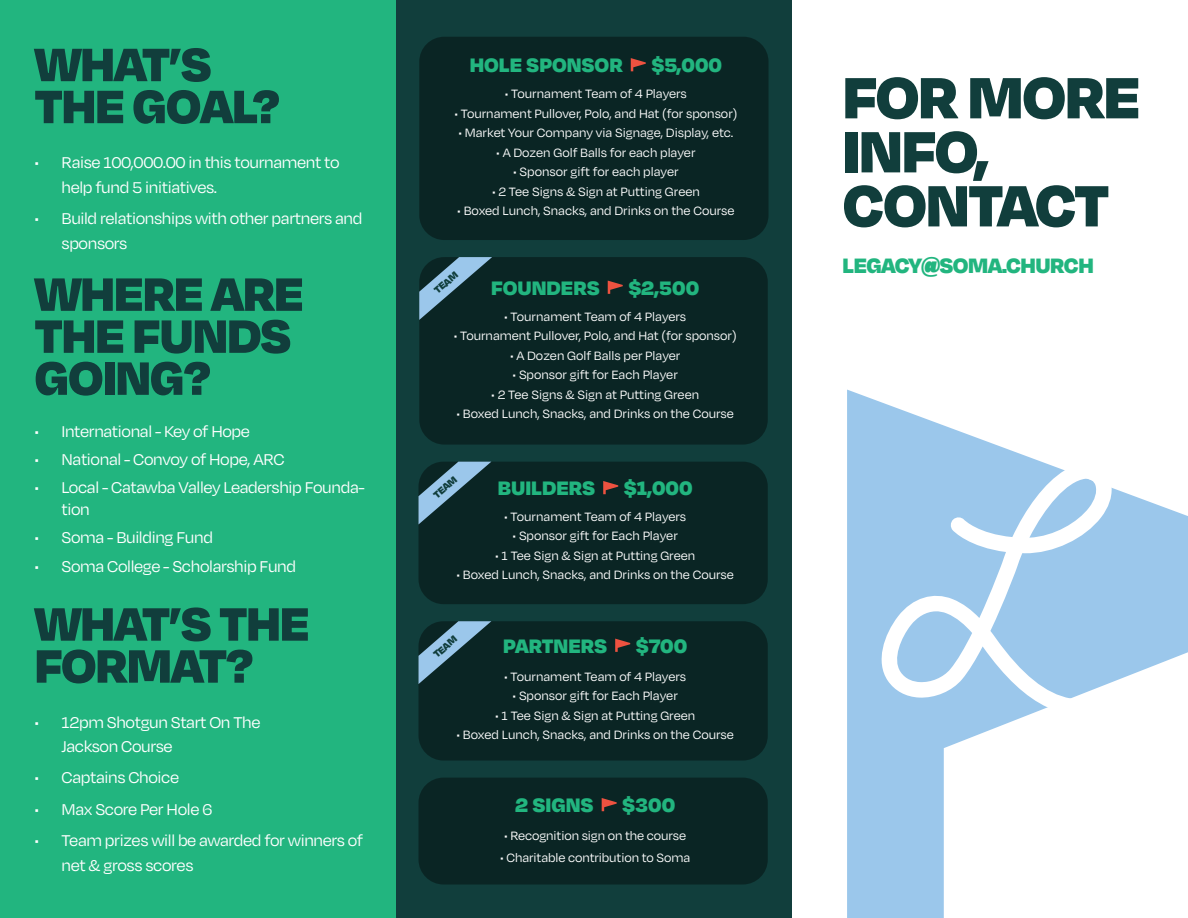
<style>
.page{position:relative;width:1188px;height:918px;background:#fff}
.page>*{position:absolute;margin:0;border:0;box-sizing:border-box;transform-origin:0 0}
.t1{font:900 67.05px/54px "Degular";letter-spacing:-.02em;color:#113e3c}
.t2{font:900 54px/42px "Degular";letter-spacing:-.02em;color:#113e3c}
.t3{font:900 24px "Degular";letter-spacing:-.02em;color:#22b57f}
.t4{font:900 22.5px "Degular";color:#22b57f}
.t5{font:18px/24.6px "Degular";letter-spacing:-.02em;color:#fff}
.t6{font:13.95px "Degular";color:#fff}
.t7{font:900 11.25px "Degular";color:#113e3c}
.s1{font-family:"Roc Grotesk";font-weight:800;font-stretch:condensed}
</style>
<div class="page">
<div style="left:396px;top:0;width:396px;height:918px;background:#113e3c"></div>
<div style="left:419px;top:37px;width:350px;height:203px;background:#0a2524;border-radius:25px"></div>
<svg style="left:631px;top:58px;width:15px;height:13px"></svg>
<div style="left:0;top:0;width:395px;height:918px;background:#22b57f"></div>
<div style="left:418px;top:621px;width:350px;height:140px;background:#0a2524;border-radius:25px"></div>
<svg style="left:615px;top:639px;width:15px;height:13px"></svg>
<svg style="left:418px;top:621px;width:73px;height:63px"></svg>
<div style="left:418px;top:778px;width:350px;height:107px;background:#0a2524;border-radius:25px"></div>
<svg style="left:602px;top:798px;width:15px;height:13px"></svg>
<div style="left:418px;top:462px;width:350px;height:142px;background:#0a2524;border-radius:25px"></div>
<svg style="left:603px;top:481px;width:15px;height:13px"></svg>
<svg style="left:418px;top:462px;width:73px;height:62px"></svg>
<div style="left:419px;top:257px;width:349px;height:188px;background:#0a2524;border-radius:25px"></div>
<svg style="left:608px;top:281px;width:15px;height:13px"></svg>
<svg style="left:419px;top:257px;width:73px;height:63px"></svg>
<svg style="left:847px;top:390px;width:341px;height:528px"></svg>
<svg style="left:875px;top:462px;width:237px;height:253px;fill:#9bc7eb"></svg>
<p class="t2" style="left:35px;top:40px;width:246px">WHAT’S<br>THE GOAL?</p>
<p class="t5" style="left:62px;top:149px;width:280px;text-indent:-27px">• Raise 100,000.00 in this tournament to help fund 5 initiatives.</p>
<p class="t5" style="left:62px;top:205px;width:302px;text-indent:-27px">• Build relationships with other partners and sponsors</p>
<p class="t2" style="left:35px;top:270px;width:271px">WHERE ARE<br>THE FUNDS<br>GOING?</p>
<p class="t5" style="left:35px;top:418px;width:217px">• International - Key of Hope</p>
<p class="t5" style="left:35px;top:446px;width:252px">• National - Convoy of Hope, ARC</p>
<p class="t5" style="left:62px;top:476px;width:305px;line-height:21.6px;text-indent:-27px">• Local - Catawba Valley Leadership Founda&shy;tion</p>
<p class="t5" style="left:35px;top:525px;width:180px">• Soma - Building Fund</p>
<p class="t5" style="left:35px;top:553px;width:263px">• Soma College - Scholarship Fund</p>
<p class="t2" style="left:35px;top:600px;width:277px">WHAT’S THE<br>FORMAT?</p>
<p class="t5" style="left:62px;top:709px;width:200px;text-indent:-27px">• 12pm Shotgun Start On The<br>Jackson Course</p>
<p class="t5" style="left:35px;top:765px;width:146px">• Captains Choice</p>
<p class="t5" style="left:35px;top:796px;width:179px">• Max Score Per Hole 6</p>
<p class="t5" style="left:62px;top:828px;width:303px;text-indent:-27px">• Team prizes will be awarded for winners of net &amp; gross scores</p>
<p class="t4" style="left:470px;top:50px;width:155px">HOLE SPONSOR</p>
<p class="t4" style="left:651px;top:50px;width:72px">$5,000</p>
<p class="t6" style="left:505px;top:85px;width:184px">• Tournament Team of 4 Players</p>
<p class="t6" style="left:454px;top:105px;width:285px">• Tournament Pullover, Polo, and Hat (for sponsor)</p>
<p class="t6" style="left:458px;top:124px;width:277px">• Market Your Company via Signage, Display, etc.</p>
<p class="t6" style="left:496px;top:144px;width:201px">• A Dozen Golf Balls for each player</p>
<p class="t6" style="left:513px;top:163px;width:167px">• Sponsor gift for each player</p>
<p class="t6" style="left:492px;top:183px;width:209px">• 2 Tee Signs &amp; Sign at Putting Green</p>
<p class="t6" style="left:457px;top:202px;width:279px">• Boxed Lunch, Snacks, and Drinks on the Course</p>
<p class="t7" style="left:431px;top:286px;width:29px;rotate:-41deg">TEAM</p>
<p class="t4" style="left:491px;top:273px;width:110px">FOUNDERS</p>
<p class="t4" style="left:628px;top:273px;width:72px">$2,500</p>
<p class="t6" style="left:504px;top:308px;width:184px">• Tournament Team of 4 Players</p>
<p class="t6" style="left:454px;top:327px;width:285px">• Tournament Pullover, Polo, and Hat (for sponsor)</p>
<p class="t6" style="left:510px;top:347px;width:172px">• A Dozen Golf Balls per Player</p>
<p class="t6" style="left:513px;top:366px;width:167px">• Sponsor gift for Each Player</p>
<p class="t6" style="left:491px;top:386px;width:209px">• 2 Tee Signs &amp; Sign at Putting Green</p>
<p class="t6" style="left:457px;top:405px;width:279px">• Boxed Lunch, Snacks, and Drinks on the Course</p>
<p class="t7" style="left:430px;top:491px;width:29px;rotate:-41deg">TEAM</p>
<p class="t4" style="left:498px;top:473px;width:99px">BUILDERS</p>
<p class="t4" style="left:624px;top:473px;width:70px">$1,000</p>
<p class="t6" style="left:504px;top:508px;width:184px">• Tournament Team of 4 Players</p>
<p class="t6" style="left:513px;top:528px;width:167px">• Sponsor gift for Each Player</p>
<p class="t6" style="left:495px;top:547px;width:202px">• 1 Tee Sign &amp; Sign at Putting Green</p>
<p class="t6" style="left:457px;top:567px;width:279px">• Boxed Lunch, Snacks, and Drinks on the Course</p>
<p class="t7" style="left:430px;top:650px;width:29px;rotate:-41deg">TEAM</p>
<p class="t4" style="left:503px;top:631px;width:106px">PARTNERS</p>
<p class="t4" style="left:636px;top:631px;width:53px">$700</p>
<p class="t6" style="left:504px;top:668px;width:184px">• Tournament Team of 4 Players</p>
<p class="t6" style="left:513px;top:688px;width:167px">• Sponsor gift for Each Player</p>
<p class="t6" style="left:495px;top:707px;width:202px">• 1 Tee Sign &amp; Sign at Putting Green</p>
<p class="t6" style="left:457px;top:727px;width:279px">• Boxed Lunch, Snacks, and Drinks on the Course</p>
<p class="t4" style="left:515px;top:790px;width:80px">2 SIGNS</p>
<p class="t4" style="left:622px;top:790px;width:54px">$300</p>
<p class="t6" style="left:504px;top:828px;width:183px">• Recognition sign on the course</p>
<p class="t6" style="left:500px;top:849px;width:191px">• Charitable contribution to Soma</p>
<p class="t1" style="left:843px;top:66px;width:300px">FOR MORE<br>INFO,</p>
<p class="t1" style="left:843px;top:174px;width:268px">CONTACT</p>
<p class="t3" style="left:843px;top:250px;width:253px">LEGACY<span class="s1">@</span>SOMA.CHURCH</p>
</div>
